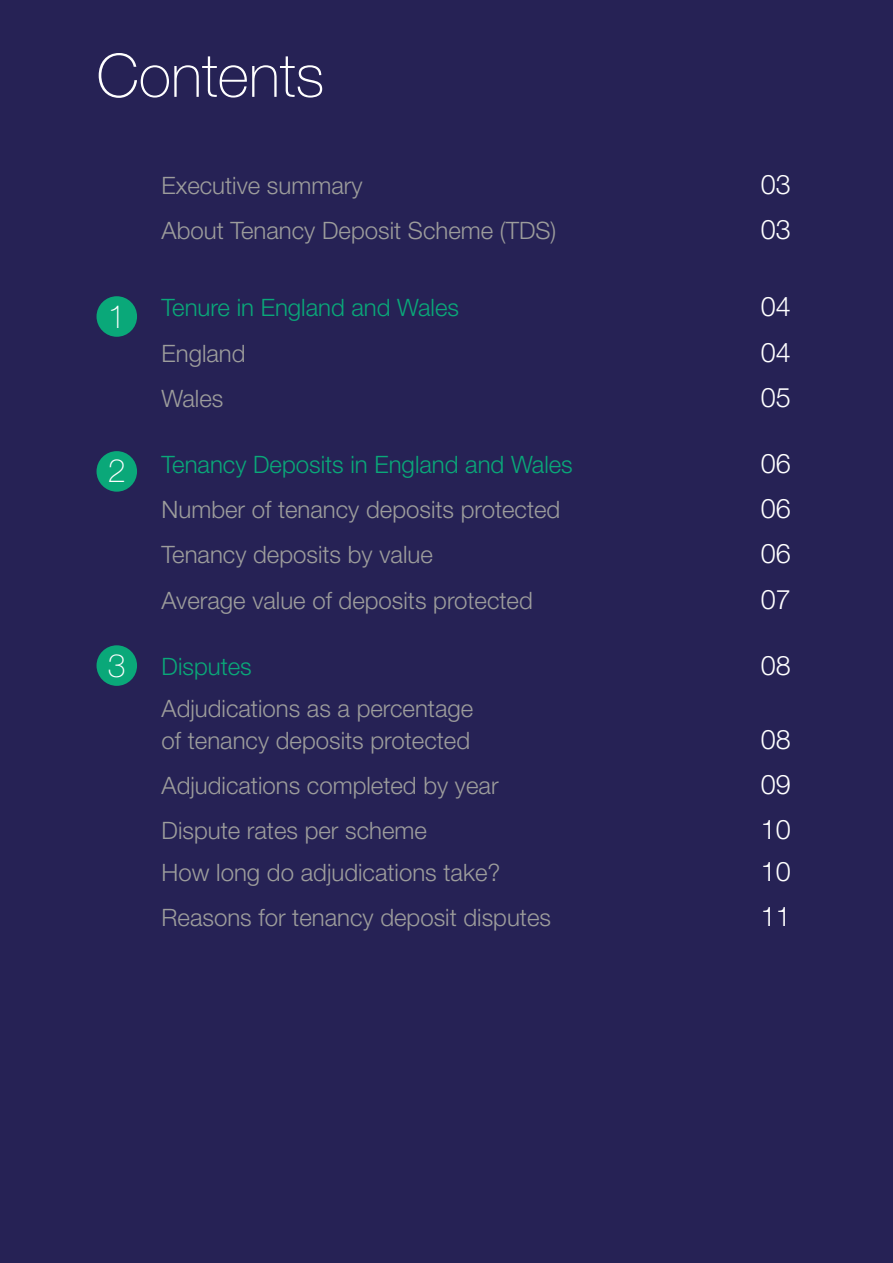
<style>
.page{position:relative;width:893px;height:1263px;background:#262255}
.page>*{position:absolute;margin:0;border:0;box-sizing:border-box;transform-origin:0 0}
.t1{font:100 60px "Helvetica Neue LT Std";color:#fff}
.t2{font:100 32.25px "Helvetica Neue LT Std";color:#fff}
.t3{font:300 27px "Helvetica Neue LT Std";color:#fff}
.t4{font:300 24px/32.4px "Helvetica Neue LT Std";color:#9d9d9c}
.t5{font:300 24px "Helvetica Neue LT Std";color:#0aa879}
</style>
<div class="page">
<div style="left:97px;top:296px;width:40px;height:41px;background:#0aa879;border-radius:50%"></div>
<div style="left:97px;top:451px;width:40px;height:41px;background:#0aa879;border-radius:50%"></div>
<div style="left:97px;top:645px;width:40px;height:41px;background:#0aa879;border-radius:50%"></div>
<h1 class="t1" style="left:97px;top:41px;width:229px">Contents</h1>
<h2 class="t2" style="left:108px;top:298px;width:19px">1</h2>
<h2 class="t2" style="left:108px;top:453px;width:19px">2</h2>
<h2 class="t2" style="left:108px;top:647px;width:19px">3</h2>
<p class="t4" style="left:162px;top:168px;width:202px">Executive summary</p>
<p class="t3" style="left:761px;top:168px;width:32px">03</p>
<p class="t4" style="left:162px;top:214px;width:396px">About Tenancy Deposit Scheme (TDS)</p>
<p class="t3" style="left:761px;top:213px;width:32px">03</p>
<p class="t5" style="left:162px;top:293px;width:299px">Tenure in England and Wales</p>
<p class="t3" style="left:761px;top:290px;width:32px">04</p>
<p class="t4" style="left:162px;top:336px;width:86px">England</p>
<p class="t3" style="left:761px;top:335px;width:32px">04</p>
<p class="t4" style="left:162px;top:381px;width:63px">Wales</p>
<p class="t3" style="left:761px;top:381px;width:32px">05</p>
<p class="t5" style="left:162px;top:450px;width:413px">Tenancy Deposits in England and Wales</p>
<p class="t3" style="left:761px;top:447px;width:32px">06</p>
<p class="t4" style="left:162px;top:493px;width:400px">Number of tenancy deposits protected</p>
<p class="t3" style="left:761px;top:492px;width:32px">06</p>
<p class="t4" style="left:162px;top:538px;width:273px">Tenancy deposits by value</p>
<p class="t3" style="left:761px;top:537px;width:32px">06</p>
<p class="t4" style="left:162px;top:583px;width:373px">Average value of deposits protected</p>
<p class="t3" style="left:761px;top:582px;width:32px">07</p>
<p class="t5" style="left:162px;top:652px;width:92px">Disputes</p>
<p class="t3" style="left:761px;top:649px;width:32px">08</p>
<p class="t4" style="left:162px;top:691px;width:313px">Adjudications as a percentage of tenancy deposits protected</p>
<p class="t3" style="left:761px;top:723px;width:32px">08</p>
<p class="t4" style="left:162px;top:769px;width:338px">Adjudications completed by year</p>
<p class="t3" style="left:761px;top:768px;width:32px">09</p>
<p class="t4" style="left:162px;top:814px;width:267px">Dispute rates per scheme</p>
<p class="t3" style="left:761px;top:813px;width:32px">10</p>
<p class="t4" style="left:162px;top:856px;width:340px">How long do adjudications take?</p>
<p class="t3" style="left:761px;top:855px;width:32px">10</p>
<p class="t4" style="left:162px;top:901px;width:391px">Reasons for tenancy deposit disputes</p>
<p class="t3" style="left:761px;top:900px;width:32px">11</p>
</div>
